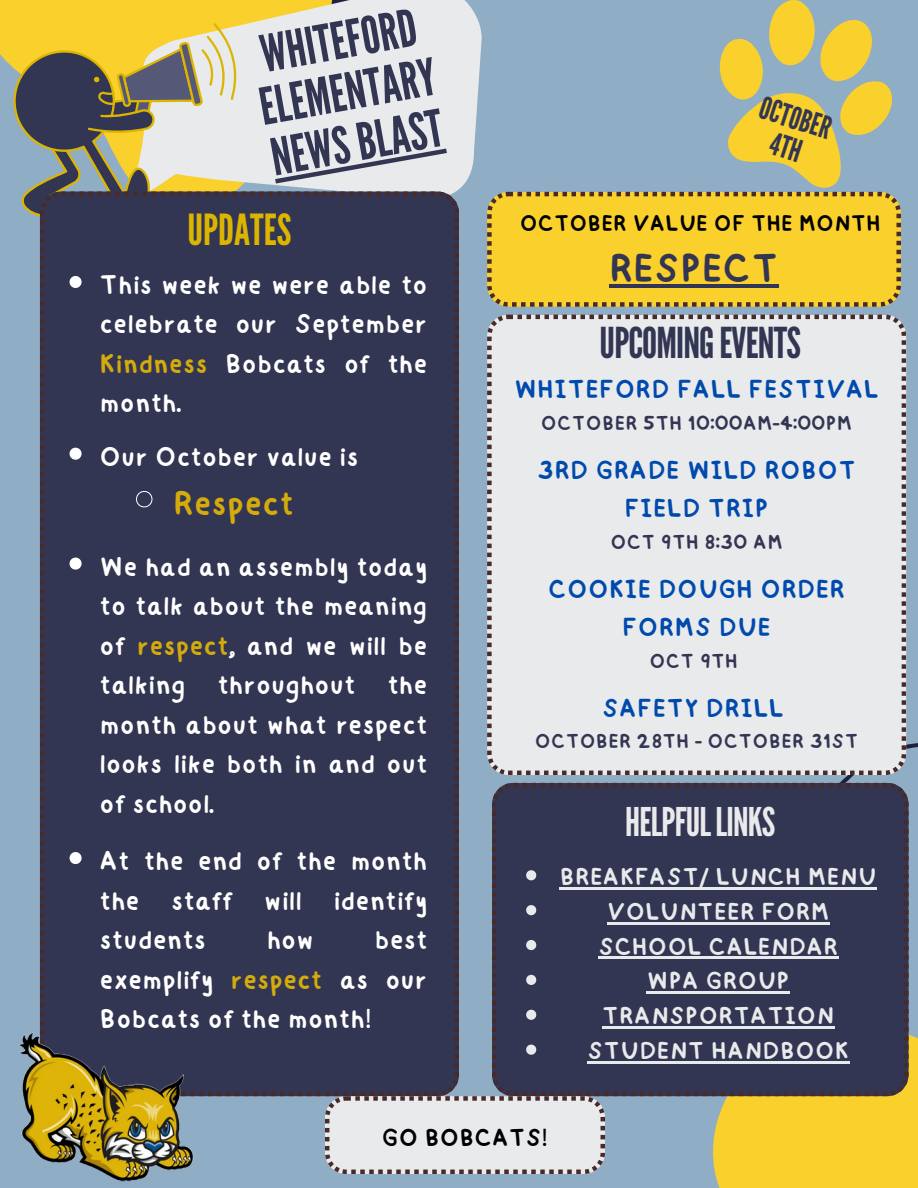
<style>
.page{position:relative;width:918px;height:1188px;background:#90adc6}
.page>*{position:absolute;margin:0;border:0;box-sizing:border-box;transform-origin:0 0}
.t1{font:51.15px/51.8px "League Gothic";color:#333652}
.t2{font:42.75px "League Gothic";color:#dbb501}
.t3{font:42.45px "League Gothic";letter-spacing:-.02em;color:#333652}
.t4{font:42px "happy";color:#333652}
.t5{font:39.45px "League Gothic";letter-spacing:-.02em;color:#e9eaec}
.t6{font:35.85px "happy";color:#d4ab0d}
.t7{font:30.9px/31.2px "League Gothic";color:#333652;text-align:center}
.t8{font:28.35px/39.5px "happy";color:#fff;text-align:justify}
.t9{font:27.15px/37.8px "happy";letter-spacing:.01em;color:#004aad;text-align:center}
.t10{font:27px/37.8px "happy";letter-spacing:.01em;color:#004aad;text-align:center}
.t11{font:25.65px "happy";color:#000}
.t12{font:25.5px "happy";letter-spacing:.01em;color:#e9eaec}
.t13{font:23.7px "happy";color:#000}
.t14{font:21.15px "happy";letter-spacing:.01em;color:#333652}
.t15{font:21px "happy";letter-spacing:.01em;color:#333652}
.s1{color:#d4ab0d}
</style>
<div class="page">
<svg style="left:0;top:0;width:522px;height:285px"></svg>
<div style="left:710px;top:1028px;width:208px;height:160px;background:#fad02c"></div>
<svg style="left:124px;top:0;width:358px;height:206px;background:#e5e3d7"></svg>
<svg style="left:13px;top:23px;width:226px;height:199px;background:#a9a17a"></svg>
<div style="left:40px;top:192px;width:418px;height:904px;background:#333652"></div>
<svg style="left:732px;top:681px;width:186px;height:214px"></svg>
<div style="left:487px;top:315px;width:419px;height:460px;background:#e9eaec"></div>
<div style="left:492px;top:783px;width:416px;height:313px;background:#333652"></div>
<svg style="left:526px;top:870px;width:10px;height:10px"></svg>
<hr style="left:560px;top:887px;width:317px;height:2px;background:#e9eaec">
<svg style="left:526px;top:905px;width:10px;height:10px"></svg>
<hr style="left:607px;top:922px;width:223px;height:2px;background:#e9eaec">
<svg style="left:526px;top:940px;width:10px;height:10px"></svg>
<hr style="left:598px;top:957px;width:241px;height:2px;background:#e9eaec">
<svg style="left:526px;top:975px;width:10px;height:10px"></svg>
<hr style="left:647px;top:992px;width:143px;height:2px;background:#e9eaec">
<svg style="left:526px;top:1010px;width:10px;height:10px"></svg>
<hr style="left:602px;top:1027px;width:233px;height:2px;background:#e9eaec">
<svg style="left:526px;top:1045px;width:10px;height:10px"></svg>
<hr style="left:587px;top:1061px;width:263px;height:3px;background:#e9eaec">
<svg style="left:325px;top:1096px;width:280px;height:78px;background:#dcdbdd"></svg>
<svg style="left:688px;top:0;width:204px;height:192px"></svg>
<img style="left:19px;top:1013px;width:210px;height:169px">
<svg style="left:275px;top:149px;width:172px;height:35px;background:#d1d2d7"></svg>
<svg style="left:70px;top:276px;width:12px;height:12px"></svg>
<svg style="left:70px;top:448px;width:12px;height:12px"></svg>
<svg style="left:136px;top:491px;width:17px;height:17px"></svg>
<svg style="left:70px;top:558px;width:12px;height:12px"></svg>
<svg style="left:70px;top:852px;width:12px;height:12px"></svg>
<svg style="left:487px;top:192px;width:414px;height:115px;background:#efc72d"></svg>
<hr style="left:609px;top:284px;width:170px;height:3px;background:#333652">
<p class="t1" style="left:247px;top:32px;width:180px;rotate:-10deg">WHITEFORD<br>ELEMENTARY<br>NEWSBLAST</p>
<h6 class="t2" style="left:188px;top:205px;width:106px">UPDATES</h6>
<h6 class="t8" style="left:100px;top:261px;width:329px">This week we were able to celebrate our September <span class="s1">Kindness</span> Bobcats of the month.</h6>
<p class="t8" style="left:100px;top:432px;width:261px">Our October value is</p>
<p class="t6" style="left:173px;top:468px;width:122px">Respect</p>
<p class="t8" style="left:100px;top:542px;width:329px">We had an assembly today to talk about the meaning of <span class="s1">respect</span>, and we will be talking throughout the month about what respect looks like both in and out of school.</p>
<h2 class="t8" style="left:100px;top:837px;width:329px">At the end of the month the staff will identify students</h2>
<h2 class="t8" style="left:267px;top:916px;width:49px">how</h2>
<h2 class="t8" style="left:100px;top:916px;width:329px;text-indent:275px">best exemplify <span class="s1">respect</span> as our Bobcats of the month!</h2>
<p class="t7" style="left:765px;top:92px;width:76px;rotate:18deg">OCTOBER<br>4TH</p>
<p class="t13" style="left:520px;top:201px;width:363px">OCTOBER VALUE OF THE MONTH</p>
<p class="t4" style="left:609px;top:228px;width:171px">RESPECT</p>
<p class="t3" style="left:600px;top:318px;width:203px">UPCOMINGEVENTS</p>
<p class="t10" style="left:514px;top:366px;width:366px">WHITEFORD FALL FESTIVAL</p>
<h1 class="t15" style="left:541px;top:403px;width:313px">OCTOBER 5TH 10:00AM-4:00PM</h1>
<p class="t10" style="left:537px;top:447px;width:321px">3RD GRADE WILD ROBOT<br>FIELD TRIP</p>
<p class="t14" style="left:610px;top:522px;width:174px">OCT 9TH 8:30 AM</p>
<p class="t9" style="left:548px;top:566px;width:298px">COOKIE DOUGH ORDER<br>FORMS DUE</p>
<p class="t14" style="left:650px;top:640px;width:90px">OCT 9TH</p>
<p class="t10" style="left:602px;top:685px;width:183px">SAFETY DRILL</p>
<h4 class="t15" style="left:535px;top:721px;width:325px">OCTOBER 28TH - OCTOBER 31ST</h4>
<p class="t5" style="left:625px;top:799px;width:152px">HELPFULLINKS</p>
<h2 class="t12" style="left:560px;top:852px;width:318px">BREAKFAST/ LUNCH MENU</h2>
<h2 class="t12" style="left:607px;top:887px;width:224px">VOLUNTEER FORM</h2>
<p class="t12" style="left:598px;top:922px;width:241px">SCHOOL CALENDAR</p>
<p class="t12" style="left:647px;top:957px;width:144px">WPA GROUP</p>
<p class="t12" style="left:602px;top:991px;width:234px">TRANSPORTATION</p>
<p class="t12" style="left:587px;top:1026px;width:263px">STUDENT HANDBOOK</p>
<p class="t11" style="left:382px;top:1113px;width:167px">GO BOBCATS!</p>
</div>
